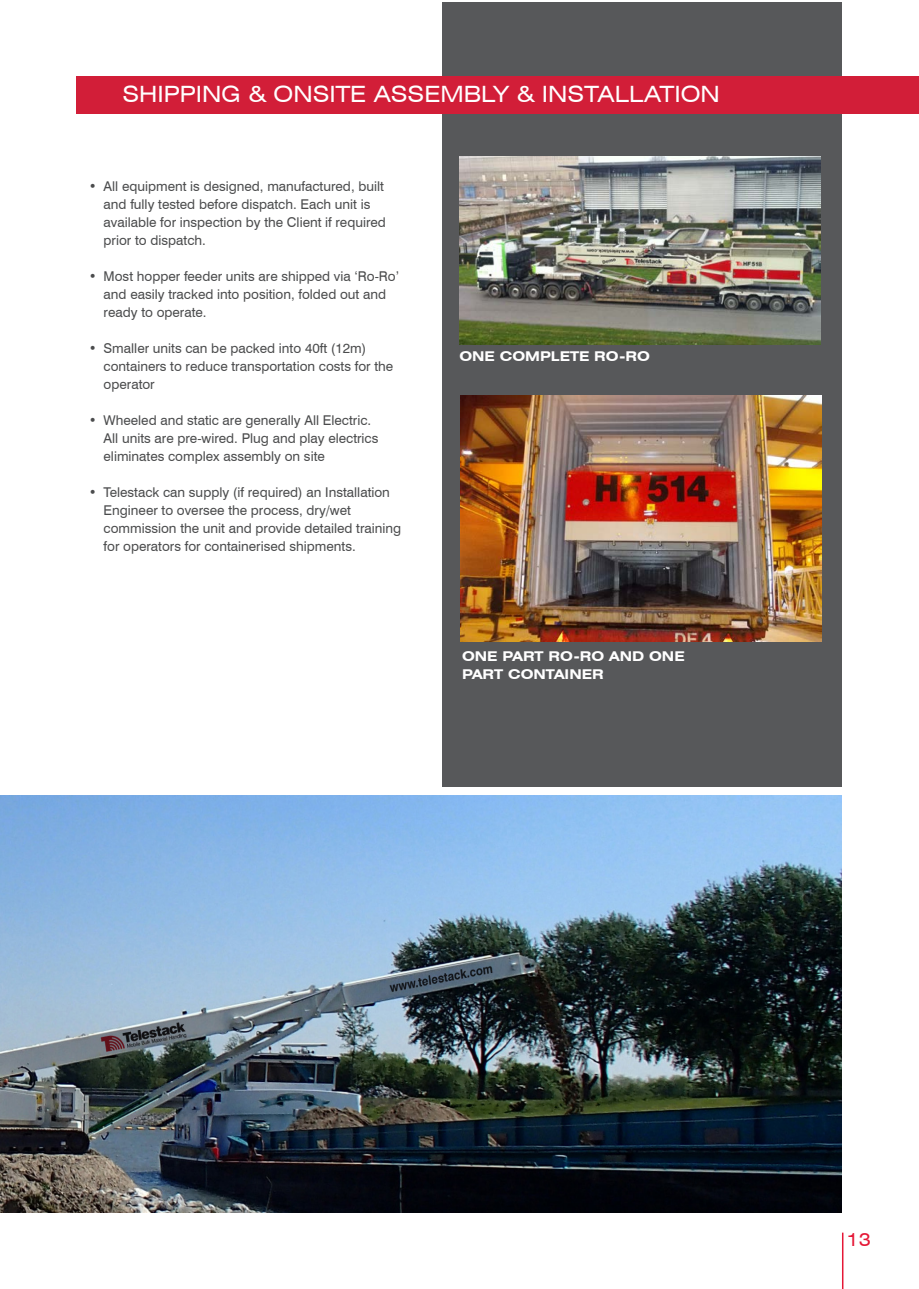
<style>
.page{position:relative;width:919px;height:1289px;background:#fff}
.page>*{position:absolute;margin:0;border:0;box-sizing:border-box;transform-origin:0 0}
.t1{font:expanded 22.5px "Swiss 721 BT";color:#fff}
.t2{font:expanded 18px "Swiss 721 BT";color:#e51836}
.t3{font:13.5px/18px "Swiss 721 BT";color:#4b4c4d}
.t4{font:700 expanded 13.5px/18px "Swiss 721 BT";color:#fff}
</style>
<div class="page">
<hr style="left:841px;top:1232px;width:2px;height:56px;background:#e51836">
<div style="left:443px;top:2px;width:398px;height:785px;background:#57585a"></div>
<img style="left:460px;top:157px;width:360px;height:187px">
<img style="left:460px;top:395px;width:361px;height:246px">
<img style="left:0;top:795px;width:841px;height:417px">
<div style="left:77px;top:77px;width:841px;height:37px;background:#d21e38"></div>
<h1 class="t1" style="left:122px;top:81px;width:598px">SHIPPING &amp; ONSITE ASSEMBLY &amp; INSTALLATION</h1>
<p class="t3" style="left:104px;top:177px;width:284px;text-indent:-15px">• All equipment is designed, manufactured, built and fully tested before dispatch. Each unit is available for inspection by the Client if required prior to dispatch.</p>
<p class="t3" style="left:104px;top:267px;width:297px;text-indent:-15px">• Most hopper feeder units are shipped via ‘Ro-Ro’ and easily tracked into position, folded out and ready to operate.</p>
<p class="t3" style="left:104px;top:339px;width:291px;text-indent:-15px">• Smaller units can be packed into 40ft (12m) containers to reduce transportation costs for the operator</p>
<p class="t3" style="left:104px;top:411px;width:276px;text-indent:-15px">• Wheeled and static are generally All Electric.<br>All units are pre-wired. Plug and play electrics eliminates complex assembly on site</p>
<p class="t3" style="left:104px;top:483px;width:299px;text-indent:-15px">• Telestack can supply (if required) an Installation Engineer to oversee the process, dry/wet commission the unit and provide detailed training for operators for containerised shipments.</p>
<p class="t4" style="left:459px;top:347px;width:192px">ONE COMPLETE RO-RO</p>
<p class="t4" style="left:462px;top:647px;width:224px">ONE PART RO-RO AND ONE<br>PART CONTAINER</p>
<h2 class="t2" style="left:846px;top:1228px;width:26px">13</h2>
</div>
